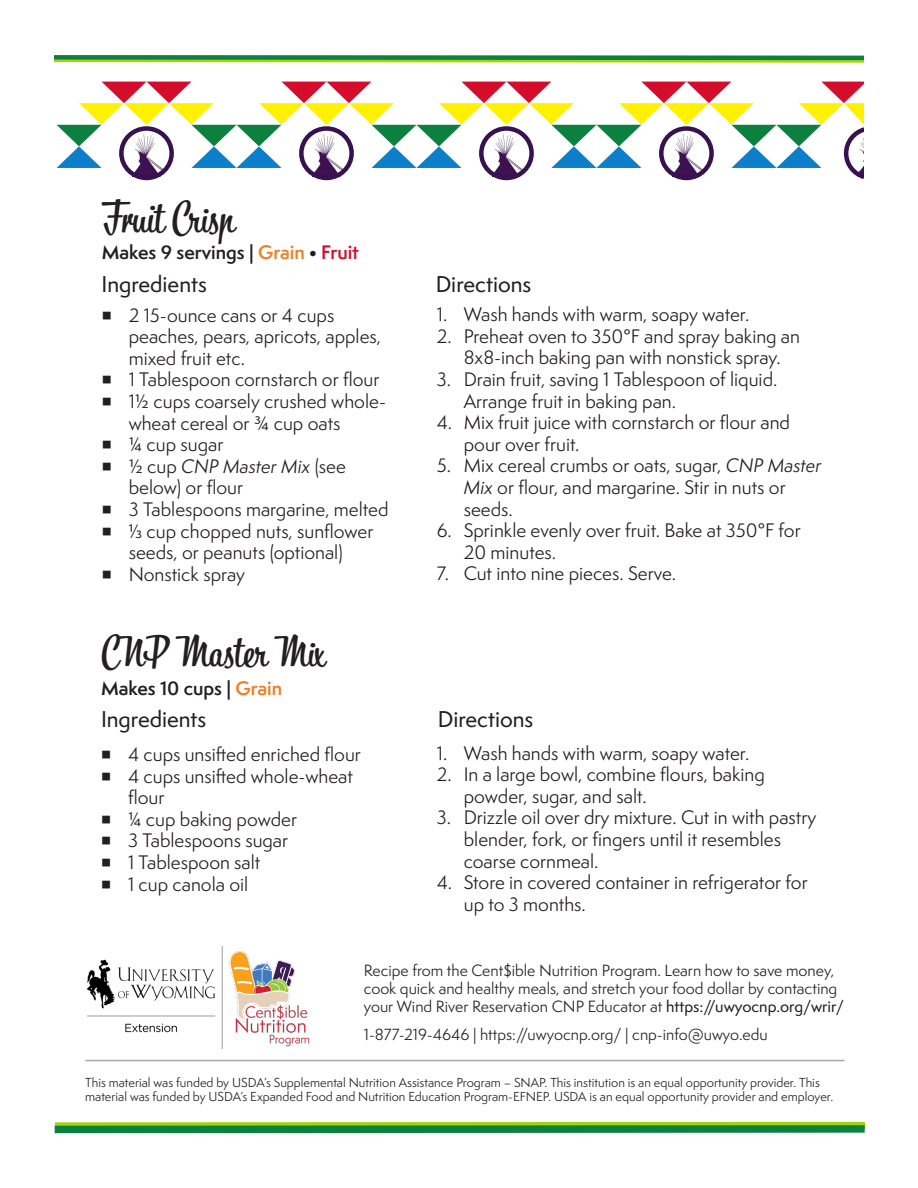
<style>
.page{position:relative;width:918px;height:1188px;background:#fff}
.page>*{position:absolute;margin:0;border:0;box-sizing:border-box;transform-origin:0 0}
.t1{font:42px "Bistro Script";color:#231f20}
.t2{font:500 21px "Semplicita Pro";color:#231f20}
.t3{font:18px/21.6px "Semplicita Pro";color:#231f20}
.t4{font:600 18px "Semplicita Pro";color:#231f20}
.t5{font:15px/18px "Semplicita Pro";color:#231f20}
.t6{font:12px/14.4px "Semplicita Pro";color:#231f20}
.s1{color:#f27c22}
.s2{color:#d30d2b}
.s3{font-family:"Anago"}
.s4{font-style:italic}
.s5{font-weight:500}
</style>
<div class="page">
<svg style="left:54px;top:55px;width:810px;height:8px;background:#58a945"></svg>
<svg style="left:57px;top:82px;width:808px;height:99px"></svg>
<div style="left:864px;top:124px;width:20px;height:54px;background:#fff"></div>
<svg style="left:54px;top:1121px;width:811px;height:13px;background:#5aaa51"></svg>
<img style="left:88px;top:947px;width:222px;height:101px">
<hr style="left:85px;top:1060px;width:760px;height:1px;background:#a8a9ad">
<p class="t1" style="left:102px;top:191px;width:134px">Fruit Crisp</p>
<p class="t4" style="left:102px;top:239px;width:259px">Makes 9 servings | <span class="s1">Grain</span> • <span class="s2">Fruit</span></p>
<p class="t2" style="left:102px;top:270px;width:107px">Ingredients</p>
<p class="t3" style="left:129px;top:304px;width:254px;text-indent:-27px"><span class="s3">■</span> 2 15-ounce cans or 4 cups peaches, pears, apricots, apples, mixed fruit etc.</p>
<p class="t3" style="left:102px;top:369px;width:279px"><span class="s3">■</span> 1 Tablespoon cornstarch or flour</p>
<p class="t3" style="left:129px;top:390px;width:259px;text-indent:-27px"><span class="s3">■</span> 11/2 cups coarsely crushed whole&shy;wheat cereal or 3/4 cup oats</p>
<p class="t3" style="left:102px;top:433px;width:123px"><span class="s3">■</span> 1/4 cup sugar</p>
<p class="t3" style="left:129px;top:455px;width:219px;text-indent:-27px"><span class="s3">■</span> 1/2 cup <span class="s4">CNP Master Mix</span> (see below) or flour</p>
<p class="t3" style="left:102px;top:498px;width:288px"><span class="s3">■</span> 3 Tablespoons margarine, melted</p>
<p class="t3" style="left:102px;top:520px;width:273px;text-align:center"><span class="s3">■</span> 1/3 cup chopped nuts, sunflower seeds, or peanuts (optional)</p>
<p class="t3" style="left:102px;top:563px;width:145px"><span class="s3">■</span> Nonstick spray</p>
<p class="t1" style="left:101px;top:626px;width:226px">CNP Master Mix</p>
<p class="t4" style="left:101px;top:675px;width:183px">Makes 10 cups | <span class="s1">Grain</span></p>
<p class="t2" style="left:101px;top:705px;width:107px">Ingredients</p>
<p class="t3" style="left:101px;top:743px;width:261px"><span class="s3">■</span> 4 cups unsifted enriched flour</p>
<p class="t3" style="left:128px;top:765px;width:227px;text-indent:-27px"><span class="s3">■</span> 4 cups unsifted whole-wheat flour</p>
<p class="t3" style="left:101px;top:808px;width:198px"><span class="s3">■</span> 1/4 cup baking powder</p>
<p class="t3" style="left:101px;top:830px;width:189px"><span class="s3">■</span> 3 Tablespoons sugar</p>
<p class="t3" style="left:101px;top:851px;width:161px"><span class="s3">■</span> 1 Tablespoon salt</p>
<p class="t3" style="left:101px;top:873px;width:149px"><span class="s3">■</span> 1 cup canola oil</p>
<p class="t2" style="left:436px;top:270px;width:97px">Directions</p>
<p class="t3" style="left:437px;top:303px;width:314px">1. Wash hands with warm, soapy water.</p>
<p class="t3" style="left:437px;top:325px;width:365px;text-align:center">2. Preheat oven to 350°F and spray baking an<br>8x8-inch baking pan with nonstick spray.</p>
<p class="t3" style="left:464px;top:368px;width:315px;text-indent:-27px">3. Drain fruit, saving 1 Tablespoon of liquid.<br>Arrange fruit in baking pan.</p>
<p class="t3" style="left:464px;top:411px;width:328px;text-indent:-27px">4. Mix fruit juice with cornstarch or flour and pour over fruit.</p>
<p class="t3" style="left:464px;top:455px;width:359px;text-indent:-27px">5. Mix cereal crumbs or oats, sugar, <span class="s4">CNP Master<br>Mix</span> or flour, and margarine. Stir in nuts or seeds.</p>
<p class="t3" style="left:464px;top:519px;width:339px;text-indent:-27px">6. Sprinkle evenly over fruit. Bake at 350°F for<br>20 minutes.</p>
<p class="t3" style="left:437px;top:563px;width:241px">7. Cut into nine pieces. Serve.</p>
<p class="t2" style="left:438px;top:705px;width:97px">Directions</p>
<p class="t3" style="left:437px;top:742px;width:314px">1. Wash hands with warm, soapy water.</p>
<p class="t3" style="left:464px;top:763px;width:303px;text-indent:-27px">2. In a large bowl, combine flours, baking powder, sugar, and salt.</p>
<p class="t3" style="left:464px;top:807px;width:354px;text-indent:-27px">3. Drizzle oil over dry mixture. Cut in with pastry blender, fork, or fingers until it resembles coarse cornmeal.</p>
<p class="t3" style="left:464px;top:871px;width:345px;text-indent:-27px">4. Store in covered container in refrigerator for up to 3 months.</p>
<p class="t5" style="left:364px;top:961px;width:482px">Recipe from the Cent$ible Nutrition Program. Learn how to save money, cook quick and healthy meals, and stretch your food dollar by contacting your Wind River Reservation CNP Educator at <span class="s5">https://uwyocnp.org/wrir/</span></p>
<p class="t5" style="left:364px;top:1025px;width:405px">1-877-219-4646 | https://uwyocnp.org/ | cnp-info@uwyo.edu</p>
<p class="t6" style="left:85px;top:1075px;width:750px">This material was funded by USDA’s Supplemental Nutrition Assistance Program – SNAP. This institution is an equal opportunity provider. This material was funded by USDA’s Expanded Food and Nutrition Education Program-EFNEP. USDA is an equal opportunity provider and employer.</p>
</div>
